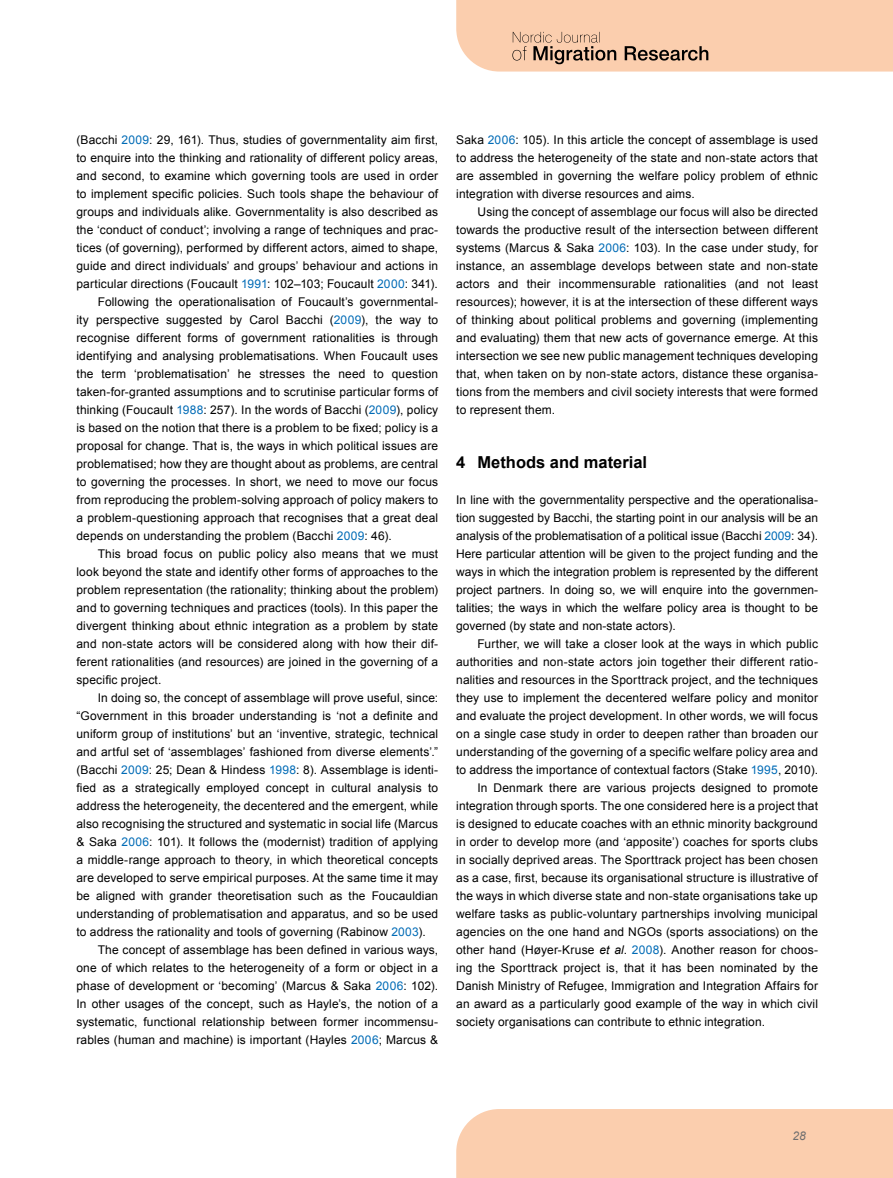
<style>
.page{position:relative;width:893px;height:1178px;background:#fff}
.page>*{position:absolute;margin:0;border:0;box-sizing:border-box;transform-origin:0 0}
.t1{font:700 16.5px "Arial";color:#000}
.t2{font:12px/18px "Arial";letter-spacing:.01em;color:#000;text-align:justify}
.t3{font:italic 12px "Arial";color:#706f6f}
.s1{color:#006bb6}
.s2{font-style:italic}
</style>
<div class="page">
<div style="left:456px;top:1109px;width:437px;height:69px;background:#fbceae"></div>
<svg style="left:456px;top:0;width:437px;height:72px;background:#f2c7a9"></svg>
<p class="t2" style="left:76px;top:131px;width:363px">(Bacchi <span class="s1">2009</span>: 29, 161). Thus, studies of governmentality aim first,</p>
<p class="t2" style="left:76px;top:149px;width:363px">to enquire into the thinking and rationality of different policy areas,</p>
<p class="t2" style="left:76px;top:167px;width:363px">and second, to examine which governing tools are used in order</p>
<p class="t2" style="left:76px;top:185px;width:363px">to implement specific policies. Such tools shape the behaviour of</p>
<p class="t2" style="left:76px;top:203px;width:363px">groups and individuals alike. Governmentality is also described as</p>
<p class="t2" style="left:76px;top:221px;width:363px">the ‘conduct of conduct’; involving a range of techniques and prac-</p>
<p class="t2" style="left:76px;top:239px;width:363px">tices (of governing), performed by different actors, aimed to shape,</p>
<p class="t2" style="left:76px;top:257px;width:363px">guide and direct individuals’ and groups’ behaviour and actions in</p>
<p class="t2" style="left:76px;top:275px;width:363px">particular directions (Foucault <span class="s1">1991</span>: 102–103; Foucault <span class="s1">2000</span>: 341).</p>
<p class="t2" style="left:98px;top:293px;width:342px">Following the operationalisation of Foucault’s governmental-</p>
<p class="t2" style="left:76px;top:311px;width:363px">ity perspective suggested by Carol Bacchi (<span class="s1">2009</span>), the way to</p>
<p class="t2" style="left:76px;top:329px;width:363px">recognise different forms of government rationalities is through</p>
<p class="t2" style="left:76px;top:347px;width:363px">identifying and analysing problematisations. When Foucault uses</p>
<p class="t2" style="left:76px;top:365px;width:363px">the term ‘problematisation’ he stresses the need to question</p>
<p class="t2" style="left:76px;top:383px;width:363px">taken-for-granted assumptions and to scrutinise particular forms of</p>
<p class="t2" style="left:76px;top:401px;width:363px">thinking (Foucault <span class="s1">1988</span>: 257). In the words of Bacchi (<span class="s1">2009</span>), policy</p>
<p class="t2" style="left:76px;top:419px;width:363px">is based on the notion that there is a problem to be fixed; policy is a</p>
<p class="t2" style="left:76px;top:437px;width:363px">proposal for change. That is, the ways in which political issues are</p>
<p class="t2" style="left:76px;top:455px;width:363px">problematised; how they are thought about as problems, are central</p>
<p class="t2" style="left:76px;top:473px;width:363px">to governing the processes. In short, we need to move our focus</p>
<p class="t2" style="left:76px;top:491px;width:363px">from reproducing the problem-solving approach of policy makers to</p>
<p class="t2" style="left:76px;top:509px;width:363px">a problem-questioning approach that recognises that a great deal</p>
<p class="t2" style="left:76px;top:527px;width:317px">depends on understanding the problem (Bacchi <span class="s1">2009</span>: 46).</p>
<p class="t2" style="left:98px;top:545px;width:342px">This broad focus on public policy also means that we must</p>
<p class="t2" style="left:76px;top:563px;width:363px">look beyond the state and identify other forms of approaches to the</p>
<p class="t2" style="left:76px;top:581px;width:363px">problem representation (the rationality; thinking about the problem)</p>
<p class="t2" style="left:76px;top:599px;width:363px">and to governing techniques and practices (tools). In this paper the</p>
<p class="t2" style="left:76px;top:617px;width:363px">divergent thinking about ethnic integration as a problem by state</p>
<p class="t2" style="left:76px;top:635px;width:363px">and non-state actors will be considered along with how their dif-</p>
<p class="t2" style="left:76px;top:653px;width:363px">ferent rationalities (and resources) are joined in the governing of a</p>
<p class="t2" style="left:76px;top:671px;width:87px">specific project.</p>
<p class="t2" style="left:98px;top:689px;width:342px">In doing so, the concept of assemblage will prove useful, since:</p>
<p class="t2" style="left:76px;top:707px;width:363px">“Government in this broader understanding is ‘not a definite and</p>
<p class="t2" style="left:76px;top:725px;width:363px">uniform group of institutions’ but an ‘inventive, strategic, technical</p>
<p class="t2" style="left:76px;top:743px;width:363px">and artful set of ‘assemblages’ fashioned from diverse elements’.”</p>
<p class="t2" style="left:76px;top:761px;width:363px">(Bacchi <span class="s1">2009</span>: 25; Dean &amp; Hindess <span class="s1">1998</span>: 8). Assemblage is identi-</p>
<p class="t2" style="left:76px;top:779px;width:363px">fied as a strategically employed concept in cultural analysis to</p>
<p class="t2" style="left:76px;top:797px;width:363px">address the heterogeneity, the decentered and the emergent, while</p>
<p class="t2" style="left:76px;top:815px;width:363px">also recognising the structured and systematic in social life (Marcus</p>
<p class="t2" style="left:76px;top:833px;width:363px">&amp; Saka <span class="s1">2006</span>: 101). It follows the (modernist) tradition of applying</p>
<p class="t2" style="left:76px;top:851px;width:363px">a middle-range approach to theory, in which theoretical concepts</p>
<p class="t2" style="left:76px;top:869px;width:363px">are developed to serve empirical purposes. At the same time it may</p>
<p class="t2" style="left:76px;top:887px;width:363px">be aligned with grander theoretisation such as the Foucauldian</p>
<p class="t2" style="left:76px;top:905px;width:363px">understanding of problematisation and apparatus, and so be used</p>
<p class="t2" style="left:76px;top:923px;width:351px">to address the rationality and tools of governing (Rabinow <span class="s1">2003</span>).</p>
<p class="t2" style="left:98px;top:941px;width:342px">The concept of assemblage has been defined in various ways,</p>
<p class="t2" style="left:76px;top:959px;width:363px">one of which relates to the heterogeneity of a form or object in a</p>
<p class="t2" style="left:76px;top:977px;width:363px">phase of development or ‘becoming’ (Marcus &amp; Saka <span class="s1">2006</span>: 102).</p>
<p class="t2" style="left:76px;top:995px;width:363px">In other usages of the concept, such as Hayle’s, the notion of a</p>
<p class="t2" style="left:76px;top:1013px;width:363px">systematic, functional relationship between former incommensu-</p>
<p class="t2" style="left:76px;top:1031px;width:363px">rables (human and machine) is important (Hayles <span class="s1">2006</span>; Marcus &amp;</p>
<p class="t2" style="left:456px;top:131px;width:363px">Saka <span class="s1">2006</span>: 105). In this article the concept of assemblage is used to address the heterogeneity of the state and non-state actors that are assembled in governing the welfare policy problem of ethnic integration with diverse resources and aims.</p>
<p class="t2" style="left:456px;top:203px;width:363px;text-indent:21px">Using the concept of assemblage our focus will also be directed towards the productive result of the intersection between different systems (Marcus &amp; Saka <span class="s1">2006</span>: 103). In the case under study, for instance, an assemblage develops between state and non-state actors and their incommensurable rationalities (and not least resources); however, it is at the intersection of these different ways of thinking about political problems and governing (implementing and evaluating) them that new acts of governance emerge. At this intersection we see new public management techniques developing that, when taken on by non-state actors, distance these organisa&shy;tions from the members and civil society interests that were formed to represent them.</p>
<h1 class="t1" style="left:456px;top:451px;width:192px">4 Methods and material</h1>
<p class="t2" style="left:456px;top:491px;width:363px">In line with the governmentality perspective and the operationalisa&shy;tion suggested by Bacchi, the starting point in our analysis will be an analysis of the problematisation of a political issue (Bacchi <span class="s1">2009</span>: 34).<br>Here particular attention will be given to the project funding and the ways in which the integration problem is represented by the different project partners. In doing so, we will enquire into the governmen&shy;talities; the ways in which the welfare policy area is thought to be governed (by state and non-state actors).</p>
<p class="t2" style="left:477px;top:635px;width:342px">Further, we will take a closer look at the ways in which public</p>
<p class="t2" style="left:456px;top:653px;width:363px">authorities and non-state actors join together their different ratio-</p>
<p class="t2" style="left:456px;top:671px;width:363px">nalities and resources in the Sporttrack project, and the techniques</p>
<p class="t2" style="left:456px;top:689px;width:363px">they use to implement the decentered welfare policy and monitor</p>
<p class="t2" style="left:456px;top:707px;width:363px">and evaluate the project development. In other words, we will focus</p>
<p class="t2" style="left:456px;top:725px;width:363px">on a single case study in order to deepen rather than broaden our</p>
<p class="t2" style="left:456px;top:743px;width:363px">understanding of the governing of a specific welfare policy area and</p>
<p class="t2" style="left:456px;top:761px;width:363px">to address the importance of contextual factors (Stake <span class="s1">1995</span>, 2010).</p>
<p class="t2" style="left:477px;top:779px;width:342px">In Denmark there are various projects designed to promote</p>
<p class="t2" style="left:456px;top:797px;width:363px">integration through sports. The one considered here is a project that</p>
<p class="t2" style="left:456px;top:815px;width:363px">is designed to educate coaches with an ethnic minority background</p>
<p class="t2" style="left:456px;top:833px;width:363px">in order to develop more (and ‘apposite’) coaches for sports clubs</p>
<p class="t2" style="left:456px;top:851px;width:363px">in socially deprived areas. The Sporttrack project has been chosen</p>
<p class="t2" style="left:456px;top:869px;width:363px">as a case, first, because its organisational structure is illustrative of</p>
<p class="t2" style="left:456px;top:887px;width:363px">the ways in which diverse state and non-state organisations take up</p>
<p class="t2" style="left:456px;top:905px;width:363px">welfare tasks as public-voluntary partnerships involving municipal</p>
<p class="t2" style="left:456px;top:923px;width:363px">agencies on the one hand and NGOs (sports associations) on the</p>
<p class="t2" style="left:456px;top:941px;width:363px">other hand (Høyer-Kruse <span class="s2">et al</span>. <span class="s1">2008</span>). Another reason for choos-</p>
<p class="t2" style="left:456px;top:959px;width:363px">ing the Sporttrack project is, that it has been nominated by the</p>
<p class="t2" style="left:456px;top:977px;width:363px">Danish Ministry of Refugee, Immigration and Integration Affairs for</p>
<p class="t2" style="left:456px;top:995px;width:363px">an award as a particularly good example of the way in which civil</p>
<p class="t2" style="left:456px;top:1013px;width:310px">society organisations can contribute to ethnic integration.</p>
<p class="t3" style="left:793px;top:1128px;width:15px">28</p>
</div>
